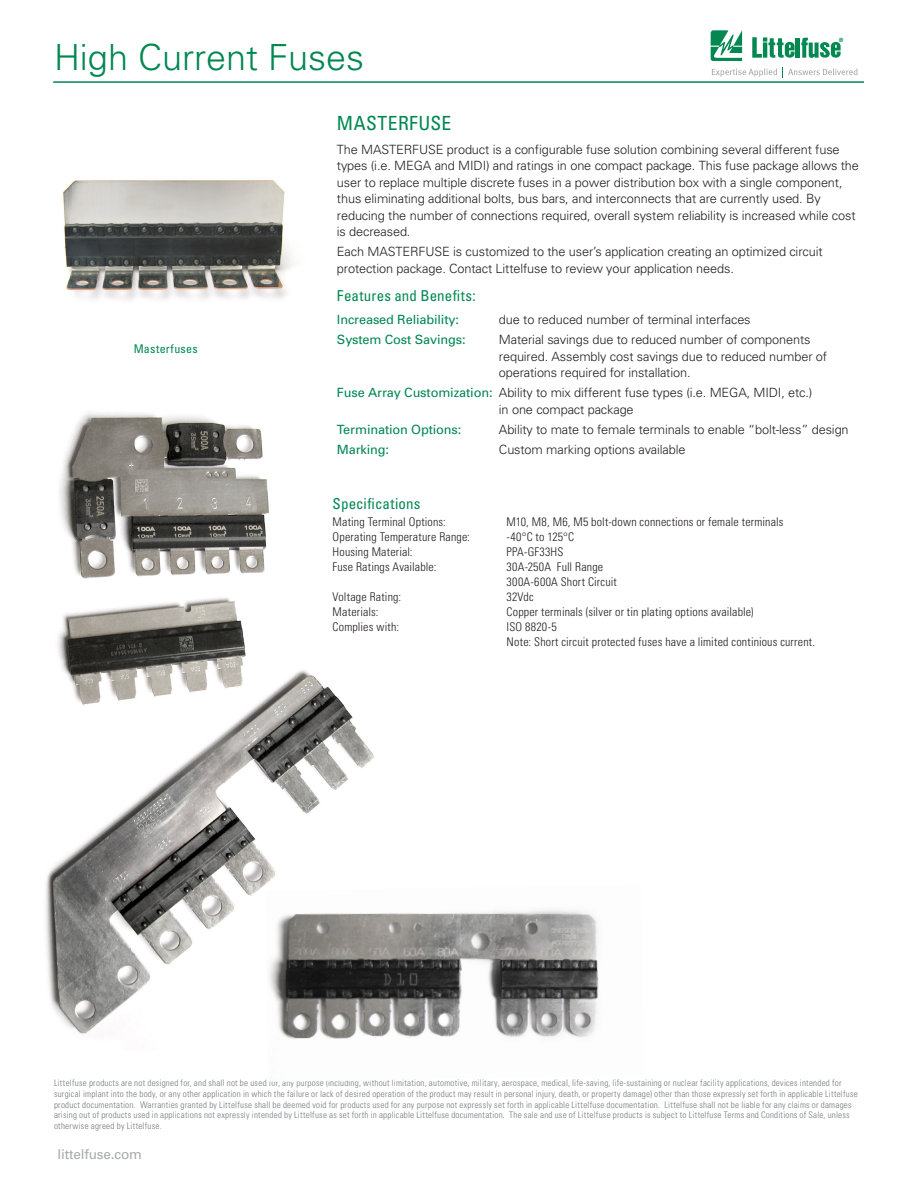
<style>
.page{position:relative;width:918px;height:1188px;background:#fff}
.page>*{position:absolute;margin:0;border:0;box-sizing:border-box;transform-origin:0 0}
.Fuse_Facts_inline_he{font:300 36px "Univers";color:#008751}
.Subhead_1{font:condensed 19.5px "Univers";letter-spacing:.02em;color:#008751}
.Subhead_1-2{font:condensed 15px "Univers";letter-spacing:.01em;color:#008751}
.t1{font:13.5px "Univers";letter-spacing:-.01em;color:#a8a9ad}
.Subhead_1-3{font:300 12.75px/16.5px "Univers";letter-spacing:-.01em;color:#231f20}
.Subhead_1-4{font:12.75px "Univers";letter-spacing:-.01em;color:#008751}
.Spec_body{font:300 condensed 12px/15px "Univers";letter-spacing:.015em;color:#231f20}
.Subhead_1-5{font:condensed 12px "Univers";letter-spacing:.02em;color:#008751}
.t2{font:300 condensed 9px/10.8px "Univers";letter-spacing:.025em;color:#76787b}
.s1{font-weight:400;color:#008751}
</style>
<div class="page">
<svg style="left:711px;top:30px;width:31px;height:31px"></svg>
<hr style="left:796px;top:38px;width:4px;height:20px;background:#038851">
<svg style="left:801px;top:38px;width:42px;height:20px"></svg>
<svg style="left:752px;top:37px;width:43px;height:21px"></svg>
<svg style="left:712px;top:68px;width:65px;height:9px"></svg>
<svg style="left:788px;top:68px;width:70px;height:8px"></svg>
<img style="left:45px;top:412px;width:329px;height:622px">
<hr style="left:53px;top:81px;width:811px;height:2px;background:#008751">
<img style="left:63px;top:180px;width:230px;height:120px">
<img style="left:265px;top:884px;width:334px;height:155px">
<p class="Fuse_Facts_inline_he" style="left:54px;top:35px;width:312px">High Current Fuses</p>
<p class="Subhead_1" style="left:337px;top:111px;width:116px">MASTERFUSE</p>
<p class="Subhead_1-3" style="left:337px;top:140px;width:524px">The MASTERFUSE product is a configurable fuse solution combining several different fuse types (i.e. MEGA and MIDI) and ratings in one compact package. This fuse package allows the user to replace multiple discrete fuses in a power distribution box with a single component, thus eliminating additional bolts, bus bars, and interconnects that are currently used. By reducing the number of connections required, overall system reliability is increased while cost is decreased.</p>
<p class="Subhead_1-3" style="left:337px;top:243px;width:487px">Each MASTERFUSE is customized to the user’s application creating an optimized circuit protection package. Contact Littelfuse to review your application needs.</p>
<p class="Subhead_1-2" style="left:337px;top:286px;width:140px">Features and Benefits:</p>
<p class="Subhead_1-4" style="left:337px;top:311px;width:124px">Increased Reliability:</p>
<p class="Subhead_1-3" style="left:499px;top:311px;width:253px">due to reduced number of terminal interfaces</p>
<p class="Subhead_1-4" style="left:337px;top:332px;width:130px">System Cost Savings:</p>
<p class="Subhead_1-3" style="left:499px;top:331px;width:330px">Material savings due to reduced number of components required. Assembly cost savings due to reduced number of operations required for installation.</p>
<p class="Subhead_1-3" style="left:499px;top:384px;width:315px;text-indent:-162px"><span class="s1">Fuse Array Customization:</span> Ability to mix different fuse types (i.e. MEGA, MIDI, etc.) in one compact package</p>
<p class="Subhead_1-4" style="left:337px;top:422px;width:126px">Termination Options:</p>
<p class="Subhead_1-3" style="left:499px;top:421px;width:351px">Ability to mate to female terminals to enable “bolt-less” design</p>
<p class="Subhead_1-4" style="left:337px;top:442px;width:54px">Marking:</p>
<p class="Subhead_1-3" style="left:499px;top:441px;width:188px">Custom marking options available</p>
<p class="Subhead_1-5" style="left:134px;top:341px;width:65px">Masterfuses</p>
<p class="Subhead_1-2" style="left:333px;top:494px;width:89px">Specifications</p>
<p class="Spec_body" style="left:333px;top:514px;width:115px">Mating Terminal Options:</p>
<p class="Spec_body" style="left:507px;top:514px;width:278px">M10, M8, M6, M5 bolt-down connections or female terminals</p>
<p class="Spec_body" style="left:333px;top:529px;width:139px">Operating Temperature Range:</p>
<p class="Spec_body" style="left:507px;top:529px;width:69px">-40°C to 125°C</p>
<p class="Spec_body" style="left:333px;top:544px;width:82px">Housing Material:</p>
<p class="Spec_body" style="left:507px;top:544px;width:58px">PPA-GF33HS</p>
<p class="Spec_body" style="left:333px;top:559px;width:105px">Fuse Ratings Available:</p>
<p class="Spec_body" style="left:507px;top:559px;width:112px">30A-250A Full Range<br>300A-600A Short Circuit</p>
<p class="Spec_body" style="left:333px;top:589px;width:70px">Voltage Rating:</p>
<p class="Spec_body" style="left:507px;top:589px;width:29px">32Vdc</p>
<p class="Spec_body" style="left:333px;top:604px;width:47px">Materials:</p>
<p class="Spec_body" style="left:507px;top:604px;width:248px">Copper terminals (silver or tin plating options available)</p>
<p class="Spec_body" style="left:333px;top:619px;width:68px">Complies with:</p>
<p class="Spec_body" style="left:507px;top:619px;width:52px">ISO 8820-5</p>
<p class="Spec_body" style="left:507px;top:634px;width:310px">Note: Short circuit protected fuses have a limited continious current.</p>
<p class="t2" style="left:54px;top:1077px;width:805px">Littelfuse products are not designed for, and shall not be used for, any purpose (including, without limitation, automotive, military, aerospace, medical, life-saving, life-sustaining or nuclear facility applications, devices intended for surgical implant into the body, or any other application in which the failure or lack of desired operation of the product may result in personal injury, death, or property damage) other than those expressly set forth in applicable Littelfuse product documentation. Warranties granted by Littelfuse shall be deemed void for products used for any purpose not expressly set forth in applicable Littelfuse documentation. Littelfuse shall not be liable for any claims or damages arising out of products used in applications not expressly intended by Littelfuse as set forth in applicable Littelfuse documentation. The sale and use of Littelfuse products is subject to Littelfuse Terms and Conditions of Sale, unless otherwise agreed by Littelfuse.</p>
<p class="t1" style="left:57px;top:1146px;width:86px">littelfuse.com</p>
</div>
